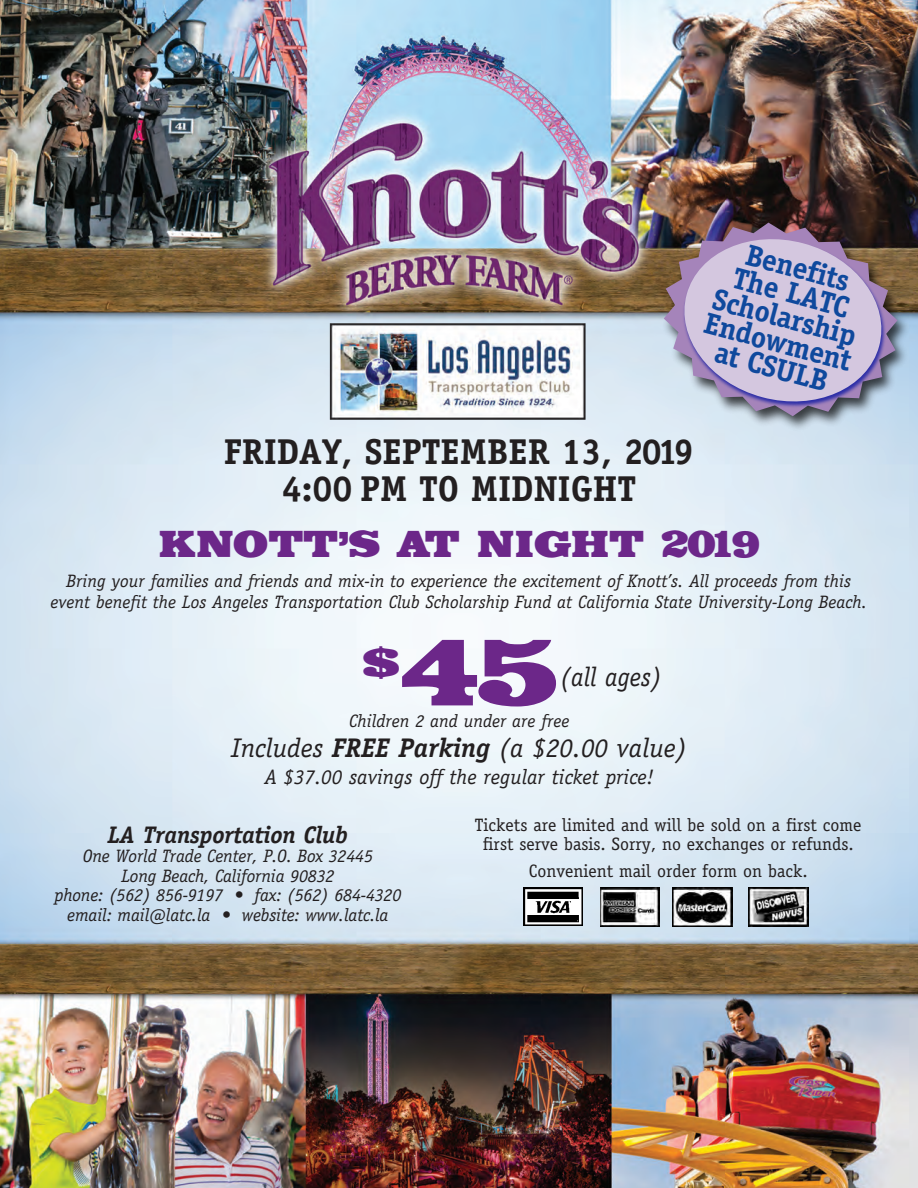
<style>
.page{position:relative;width:918px;height:1188px;background:#fff}
.page>*{position:absolute;margin:0;border:0;box-sizing:border-box;transform-origin:0 0}
.t1{font:90px "Bodega Display S Si";color:#6c2789;scale:1.1 1}
.t2{font:700 36px/37.5px "Officina Serif";color:#231f20;text-align:center}
.t3{font:36px "Bodega Display S Si";color:#6c2789;scale:.95 1}
.t4{font:700 30px/25.5px "Officina Serif";color:#0f499d;text-align:center}
.t5{font:italic 27px "Officina Serif";color:#231f20}
.t6{font:italic 27px "Officina Serif";color:#231f20;scale:.94 1}
.t7{font:italic 700 24px "Officina Serif";letter-spacing:-.01em;color:#231f20}
.t8{font:italic 21px "Officina Serif";color:#231f20}
.t9{font:italic 18px/19.5px "Officina Serif";color:#231f20;text-align:center}
.t10{font:18px/19.5px "Officina Serif";color:#231f20;text-align:center}
.s1{font-family:"Rockwell";font-weight:800}
.s2{font-weight:700}
</style>
<div class="page">
<img style="left:0;top:0;width:918px;height:1188px">
<img style="left:524px;top:888px;width:59px;height:37px">
<img style="left:600px;top:888px;width:59px;height:39px">
<img style="left:672px;top:887px;width:61px;height:40px">
<img style="left:748px;top:887px;width:60px;height:40px">
<img style="left:330px;top:322px;width:258px;height:103px">
<img style="left:632px;top:187px;width:286px;height:277px">
<img style="left:659px;top:211px;width:252px;height:223px">
<svg style="left:675px;top:229px;width:216px;height:182px;background:#b8aac4"></svg>
<h3 class="t4" style="left:727px;top:238px;width:153px;rotate:15deg">Benefits<br>The LATC<br>Scholarship<br>Endowment at CSULB</h3>
<h2 class="t2" style="left:224px;top:436px;width:471px">FRIDAY, SEPTEMBER 13, 2019<br>4:00 PM TO MIDNIGHT</h2>
<h2 class="t3" style="left:159px;top:523px;width:634px">KNOTT<span class="s1">’</span>S AT NIGHT 2019</h2>
<p class="t9" style="left:51px;top:572px;width:818px;line-height:21px">Bring your families and friends and mix-in to experience the excitement of Knott’s. All proceeds from this event benefit the Los Angeles Transportation Club Scholarship Fund at California State University-Long Beach.</p>
<h1 class="t1" style="left:362px;top:622px;width:178px"><sup>$</sup>45</h1>
<h3 class="t6" style="left:560px;top:666px;width:110px">(all ages)</h3>
<p class="t9" style="left:349px;top:713px;width:222px">Children 2 and under are free</p>
<h3 class="t5" style="left:231px;top:738px;width:458px">Includes <span class="s2">FREE Parking</span> (a $20.00 value)</h3>
<p class="t8" style="left:265px;top:769px;width:391px">A $37.00 savings off the regular ticket price!</p>
<h3 class="t7" style="left:108px;top:826px;width:242px">LA Transportation Club</h3>
<p class="t9" style="left:55px;top:848px;width:348px">One World Trade Center, P.O. Box 32445<br>Long Beach, California 90832<br>phone: (562) 856-9197 • fax: (562) 684-4320 email: mail@latc.la • website: www.latc.la</p>
<p class="t10" style="left:475px;top:816px;width:388px">Tickets are limited and will be sold on a first come first serve basis. Sorry, no exchanges or refunds.</p>
<p class="t10" style="left:529px;top:863px;width:280px">Convenient mail order form on back.</p>
</div>
